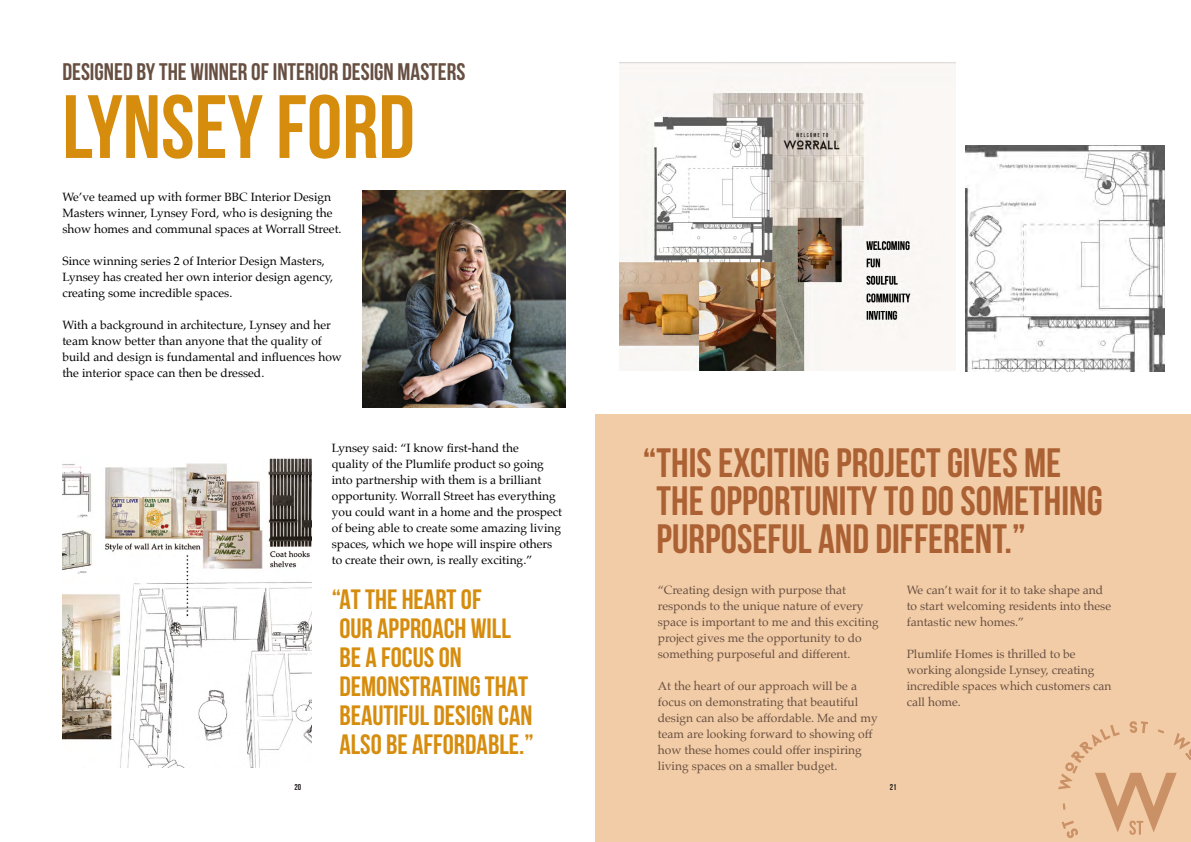
<style>
.page{position:relative;width:1191px;height:842px;background:#fff}
.page>*{position:absolute;margin:0;border:0;box-sizing:border-box;transform-origin:0 0}
.t1{font:700 89.6px "Bebas Neue";color:#d68c0d}
.t2{font:700 41px/38px "Bebas Neue";color:#ab6133}
.t3{font:700 28px/29px "Bebas Neue";color:#d68c0d}
.t4{font:700 24px "Bebas Neue";color:#674f42}
.t5{font:12px/16px "Palatino";color:#000}
.t6{font:12px/16px "Palatino";color:#674f42}
.t7{font:700 8.5px "Bebas Neue";color:#1e1a19}
</style>
<div class="page">
<img style="left:62px;top:458px;width:249px;height:309px">
<img style="left:362px;top:191px;width:203px;height:217px">
<div style="left:595px;top:414px;width:596px;height:428px;background:#f2cca6"></div>
<svg style="left:1058px;top:721px;width:133px;height:117px"></svg>
<img style="left:619px;top:62px;width:336px;height:308px">
<img style="left:965px;top:145px;width:199px;height:227px">
<h3 class="t4" style="left:62px;top:59px;width:404px">DESIGNED BY THE WINNER OF INTERIOR DESIGN MASTERS</h3>
<h1 class="t1" style="left:62px;top:78px;width:354px">LYNSEY FORD</h1>
<p class="t5" style="left:62px;top:189px;width:281px">We’ve teamed up with former BBC Interior Design<br>Masters winner, Lynsey Ford, who is designing the show homes and communal spaces at Worrall Street.</p>
<p class="t5" style="left:62px;top:253px;width:272px">Since winning series 2 of Interior Design Masters,<br>Lynsey has created her own interior design agency, creating some incredible spaces.</p>
<p class="t5" style="left:62px;top:317px;width:281px">With a background in architecture, Lynsey and her team know better than anyone that the quality of build and design is fundamental and influences how the interior space can then be dressed.</p>
<p class="t7" style="left:294px;top:782px;width:8px">20</p>
<p class="t5" style="left:332px;top:439px;width:232px">Lynsey said: “I know first-hand the<br>quality of the Plumlife product so going into partnership with them is a brilliant opportunity. Worrall Street has everything you could want in a home and the prospect of being able to create some amazing living spaces, which we hope will inspire others to create their own, is really exciting.”</p>
<h3 class="t3" style="left:332px;top:584px;width:203px">“AT THE HEART OF<br>OUR APPROACH WILL<br>BE A FOCUS ON<br>DEMONSTRATING THAT<br>BEAUTIFUL DESIGN CAN<br>ALSO BE AFFORDABLE.”</h3>
<h2 class="t2" style="left:656px;top:443px;width:447px;text-indent:-14px">“THIS EXCITING PROJECT GIVES ME<br>THE OPPORTUNITY TO DO SOMETHING<br>PURPOSEFUL AND DIFFERENT.”</h2>
<p class="t6" style="left:658px;top:582px;width:222px">“Creating design with purpose that responds to the unique nature of every space is important to me and this exciting project gives me the opportunity to do something purposeful and different.</p>
<p class="t6" style="left:658px;top:678px;width:221px">At the heart of our approach will be a focus on demonstrating that beautiful design can also be affordable. Me and my team are looking forward to showing off how these homes could offer inspiring living spaces on a smaller budget.</p>
<p class="t6" style="left:906px;top:582px;width:206px">We can’t wait for it to take shape and to start welcoming residents into these fantastic new homes.”</p>
<p class="t6" style="left:906px;top:646px;width:206px">Plumlife Homes is thrilled to be working alongside Lynsey, creating incredible spaces which customers can call home.</p>
<p class="t7" style="left:890px;top:782px;width:8px">21</p>
</div>
